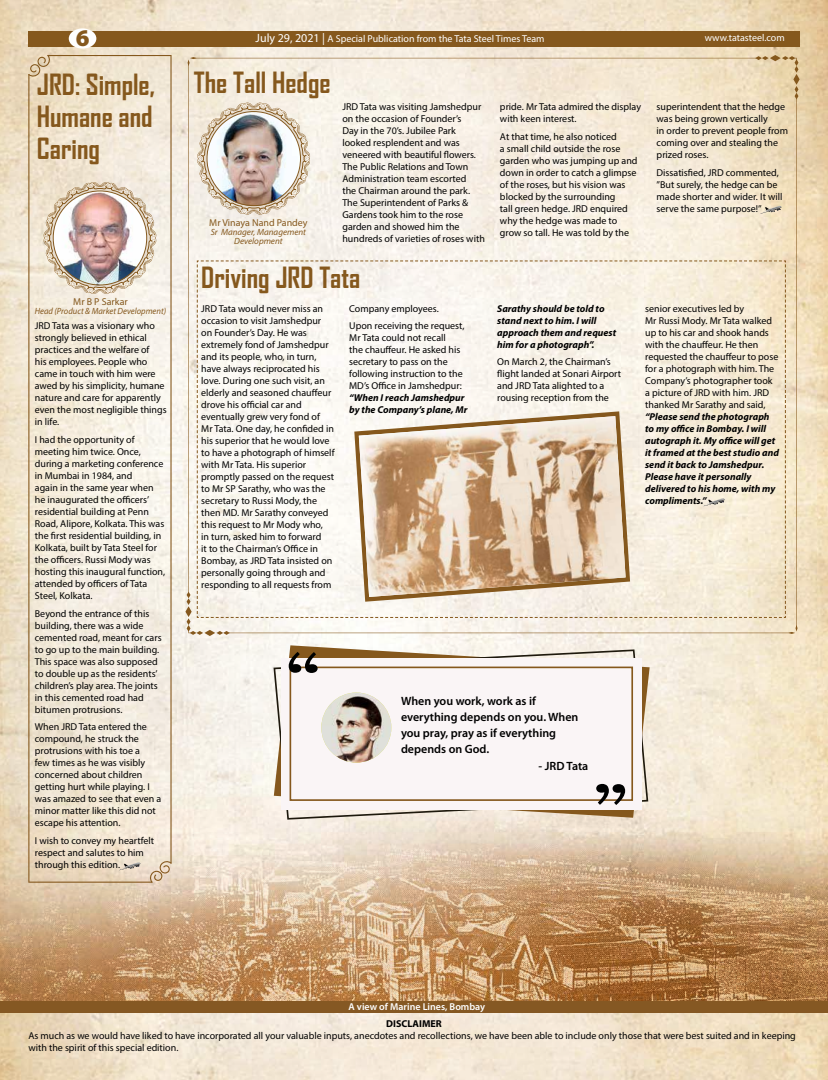
<style>
.page{position:relative;width:828px;height:1080px;background:#fff}
.page>*{position:absolute;margin:0;border:0;box-sizing:border-box;transform-origin:0 0}
.t1{font:700 28px/32px "Agency FB";color:#85581d;text-align:justify}
.t2{font:900 24px "Myriad Pro";color:#85581d}
.t3{font:600 12px/16px "Myriad Pro";color:#000}
.t4{font:10px/12px "Myriad Pro";color:#000}
.t5{font:italic 700 10px/12px "Myriad Pro";color:#000}
.t6{font:10px "Myriad Pro";color:#fff}
.t7{font:10px "Myriad Pro";color:#85581d}
.t8{font:600 10px "Myriad Pro";color:#fff}
.t9{font:700 10px "Myriad Pro";color:#000}
.t10{font:italic 9px "Myriad Pro";color:#85581d;scale:.95 1}
.t11{font:italic 9px/9px "Myriad Pro";color:#85581d;text-align:center}
.s1{font-size:12px}
</style>
<div class="page">
<img style="left:0;top:0;width:828px;height:1080px">
<img style="left:0;top:648px;width:828px;height:353px">
<div style="left:0;top:1001px;width:828px;height:12px;background:#855823"></div>
<svg style="left:51px;top:55px;width:121px;height:805px;background:#f3ece0"></svg>
<svg style="left:152px;top:860px;width:20px;height:23px"></svg>
<svg style="left:28px;top:55px;width:23px;height:19px"></svg>
<svg style="left:28px;top:74px;width:124px;height:809px;background:#f0e7d6"></svg>
<div style="left:28px;top:31px;width:772px;height:15px;background:#85581d"></div>
<div style="left:69px;top:28px;width:27px;height:21px;background:#fff;border-radius:50%"></div>
<svg style="left:44px;top:182px;width:112px;height:112px;background:#ddcfba"></svg>
<img style="left:53px;top:191px;width:94px;height:94px;border-radius:47px">
<svg style="left:119px;top:862px;width:22px;height:8px"></svg>
<hr style="left:188px;top:63px;width:1px;height:529px;background:#85581d">
<svg style="left:188px;top:57px;width:9px;height:9px"></svg>
<svg style="left:755px;top:55px;width:45px;height:44px;background:#e1cba3"></svg>
<hr style="left:193px;top:58px;width:563px;height:1px;background:#85581d">
<hr style="left:796px;top:99px;width:1px;height:529px;background:#85581d">
<svg style="left:197px;top:102px;width:113px;height:113px;background:#e1d4c1"></svg>
<img style="left:207px;top:111px;width:94px;height:95px;border-radius:47px">
<svg style="left:274px;top:645px;width:376px;height:173px;fill:#f9f4eb"></svg>
<svg style="left:273px;top:649px;width:376px;height:172px;background:#cdbeaa"></svg>
<div style="left:281px;top:658px;width:361px;height:151px;background:#faf5f6"></div>
<div style="left:290px;top:667px;width:343px;height:134px;border:2px solid #85581d"></div>
<svg style="left:289px;top:652px;width:29px;height:21px"></svg>
<svg style="left:596px;top:784px;width:29px;height:21px"></svg>
<img style="left:321px;top:693px;width:70px;height:70px;border-radius:35px">
<svg style="left:185px;top:260px;width:613px;height:376px"></svg>
<svg style="left:760px;top:206px;width:22px;height:8px"></svg>
<h2 class="t2" style="left:76px;top:22px;width:15px">6</h2>
<p class="t6" style="left:705px;top:32px;width:81px">www.tatasteel.com</p>
<h1 class="t1" style="left:37px;top:68px;width:120px">JRD: Simple, Humane and Caring</h1>
<p class="t6" style="left:256px;top:32px;width:290px"><span class="s1">July 29, 2021 |</span> A Special Publication from the Tata Steel Times Team</p>
<h1 class="t1" style="left:194px;top:66px;width:138px">The Tall Hedge</h1>
<p class="t4" style="left:342px;top:101px;width:144px">JRD Tata was visiting Jamshedpur on the occasion of Founder’s<br>Day in the 70’s. Jubilee Park looked resplendent and was veneered with beautiful flowers.<br>The Public Relations and Town<br>Administration team escorted<br>the Chairman around the park.<br>The Superintendent of Parks &amp;<br>Gardens took him to the rose garden and showed him the hundreds of varieties of roses with</p>
<p class="t4" style="left:657px;top:101px;width:133px">superintendent that the hedge was being grown vertically<br>in order to prevent people from coming over and stealing the prized roses.</p>
<p class="t4" style="left:657px;top:166px;width:127px">Dissatisfied, JRD commented, ”But surely, the hedge can be made shorter and wider. It will serve the same purpose!”</p>
<p class="t4" style="left:500px;top:101px;width:143px">pride. Mr Tata admired the display with keen interest.</p>
<p class="t4" style="left:500px;top:130px;width:139px">At that time, he also noticed<br>a small child outside the rose garden who was jumping up and down in order to catch a glimpse of the roses, but his vision was blocked by the surrounding<br>tall green hedge. JRD enquired why the hedge was made to grow so tall. He was told by the</p>
<p class="t7" style="left:209px;top:216px;width:100px">Mr Vinaya Nand Pandey</p>
<p class="t11" style="left:211px;top:227px;width:97px">Sr Manager, Management<br>Development</p>
<p class="t7" style="left:73px;top:296px;width:56px">Mr B P Sarkar</p>
<p class="t10" style="left:35px;top:306px;width:140px">Head (Product &amp; Market Development)</p>
<p class="t4" style="left:35px;top:320px;width:133px">JRD Tata was a visionary who strongly believed in ethical practices and the welfare of<br>his employees. People who came in touch with him were awed by his simplicity, humane nature and care for apparently even the most negligible things in life.</p>
<p class="t4" style="left:35px;top:434px;width:132px">I had the opportunity of meeting him twice. Once, during a marketing conference in Mumbai in 1984, and<br>again in the same year when he inaugurated the officers’ residential building at Penn<br>Road, Alipore, Kolkata. This was the first residential building, in<br>Kolkata, built by Tata Steel for the officers. Russi Mody was hosting this inaugural function, attended by officers of Tata<br>Steel, Kolkata.</p>
<p class="t4" style="left:35px;top:607px;width:128px">Beyond the entrance of this building, there was a wide cemented road, meant for cars to go up to the main building.<br>This space was also supposed to double up as the residents’ children’s play area. The joints in this cemented road had bitumen protrusions.</p>
<p class="t4" style="left:35px;top:721px;width:128px">When JRD Tata entered the compound, he struck the protrusions with his toe a<br>few times as he was visibly concerned about children getting hurt while playing. I was amazed to see that even a minor matter like this did not escape his attention.</p>
<p class="t4" style="left:35px;top:835px;width:121px">I wish to convey my heartfelt respect and salutes to him through this edition.</p>
<h1 class="t1" style="left:201px;top:261px;width:160px">Driving JRD Tata</h1>
<p class="t4" style="left:201px;top:302px;width:135px">JRD Tata would never miss an occasion to visit Jamshedpur on Founder’s Day. He was extremely fond of Jamshedpur and its people, who, in turn, have always reciprocated his love. During one such visit, an elderly and seasoned chauffeur drove his official car and eventually grew very fond of<br>Mr Tata. One day, he confided in his superior that he would love to have a photograph of himself with Mr Tata. His superior promptly passed on the request to Mr SP Sarathy, who was the secretary to Russi Mody, the then MD. Mr Sarathy conveyed this request to Mr Mody who,<br>in turn, asked him to forward<br>it to the Chairman’s Office in<br>Bombay, as JRD Tata insisted on personally going through and responding to all requests from</p>
<p class="t4" style="left:349px;top:299px;width:117px;line-height:17.7px">Company employees.<br>Upon receiving the request,</p>
<p class="t4" style="left:349px;top:332px;width:115px">Mr Tata could not recall<br>the chauffeur. He asked his secretary to pass on the following instruction to the<br>MD’s Office in Jamshedpur:</p>
<p class="t5" style="left:349px;top:392px;width:120px">“When I reach Jamshedpur by the Company’s plane, Mr</p>
<p class="t5" style="left:497px;top:302px;width:121px">Sarathy should be told to stand next to him. I will approach them and request him for a photograph”.</p>
<p class="t4" style="left:497px;top:356px;width:125px">On March 2, the Chairman’s flight landed at Sonari Airport and JRD Tata alighted to a rousing reception from the</p>
<p class="t4" style="left:645px;top:302px;width:135px">senior executives led by<br>Mr Russi Mody. Mr Tata walked up to his car and shook hands with the chauffeur. He then requested the chauffeur to pose for a photograph with him. The<br>Company’s photographer took a picture of JRD with him. JRD thanked Mr Sarathy and said,</p>
<p class="t5" style="left:645px;top:410px;width:135px">“Please send the photograph to my office in Bombay. I will autograph it. My office will get it framed at the best studio and send it back to Jamshedpur.<br>Please have it personally delivered to his home, with my compliments.”</p>
<p class="t3" style="left:401px;top:693px;width:179px">When you work, work as if everything depends on you. When you pray, pray as if everything depends on God.</p>
<p class="t3" style="left:539px;top:758px;width:51px">- JRD Tata</p>
<p class="t8" style="left:349px;top:1000px;width:138px">A view of Marine Lines, Bombay</p>
<p class="t9" style="left:386px;top:1018px;width:57px">DISCLAIMER</p>
<p class="t4" style="left:28px;top:1030px;width:769px">As much as we would have liked to have incorporated all your valuable inputs, anecdotes and recollections, we have been able to include only those that were best suited and in keeping with the spirit of this special edition.</p>
</div>
